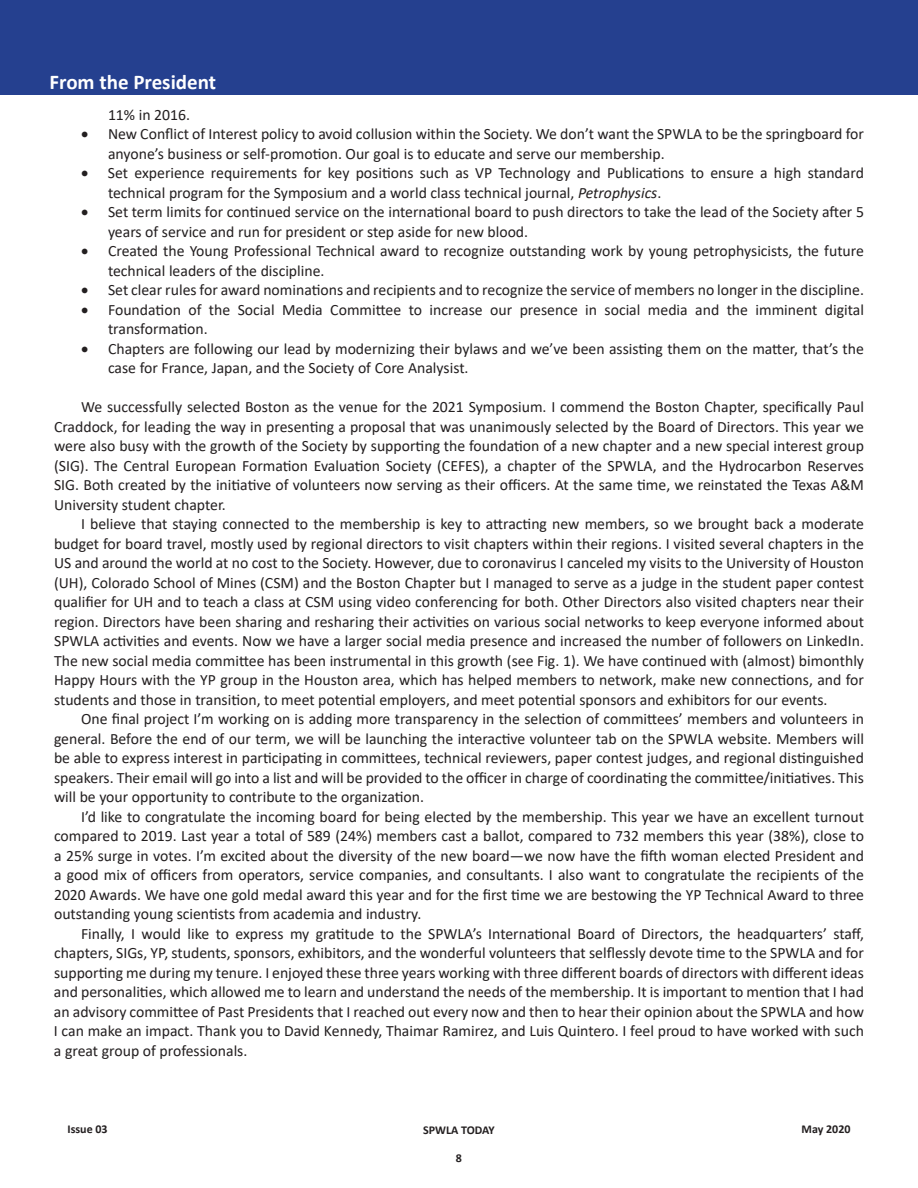
<style>
.page{position:relative;width:918px;height:1188px;background:#fff}
.page>*{position:absolute;margin:0;border:0;box-sizing:border-box;transform-origin:0 0}
.t1{font:700 21px "Calibri";color:#fff}
.t2{font:15.75px/19.5px "Calibri";color:#231f20}
.t3{font:700 12px "Calibri";color:#231f20}
.s1{font-style:italic}
</style>
<div class="page">
<div style="left:0;top:0;width:918px;height:94px;background:#25408f"></div>
<h1 class="t1" style="left:50px;top:67px;width:168px">From the President</h1>
<p class="t2" style="left:108px;top:104px;width:84px">11% in 2016.</p>
<p class="t2" style="left:108px;top:124px;width:757px;text-indent:-27px">• New Conflict of Interest policy to avoid collusion within the Society. We don’t want the SPWLA to be the springboard for anyone’s business or self-promotion. Our goal is to educate and serve our membership.</p>
<p class="t2" style="left:108px;top:163px;width:757px;text-indent:-27px">• Set experience requirements for key positions such as VP Technology and Publications to ensure a high standard technical program for the Symposium and a world class technical journal, <span class="s1">Petrophysics</span>.</p>
<p class="t2" style="left:108px;top:202px;width:757px;text-indent:-27px">• Set term limits for continued service on the international board to push directors to take the lead of the Society after 5 years of service and run for president or step aside for new blood.</p>
<p class="t2" style="left:108px;top:241px;width:758px;text-indent:-27px">• Created the Young Professional Technical award to recognize outstanding work by young petrophysicists, the future technical leaders of the discipline.</p>
<p class="t2" style="left:81px;top:280px;width:784px">• Set clear rules for award nominations and recipients and to recognize the service of members no longer in the discipline.</p>
<p class="t2" style="left:108px;top:299px;width:757px;text-indent:-27px">• Foundation of the Social Media Committee to increase our presence in social media and the imminent digital transformation.</p>
<p class="t2" style="left:108px;top:338px;width:757px;text-indent:-27px">• Chapters are following our lead by modernizing their bylaws and we’ve been assisting them on the matter, that’s the case for France, Japan, and the Society of Core Analysist.</p>
<p class="t2" style="left:54px;top:397px;width:812px;text-align:justify;text-indent:27px">We successfully selected Boston as the venue for the 2021 Symposium. I commend the Boston Chapter, specifically Paul Craddock, for leading the way in presenting a proposal that was unanimously selected by the Board of Directors. This year we were also busy with the growth of the Society by supporting the foundation of a new chapter and a new special interest group (SIG). The Central European Formation Evaluation Society (CEFES), a chapter of the SPWLA, and the Hydrocarbon Reserves SIG. Both created by the initiative of volunteers now serving as their officers. At the same time, we reinstated the Texas A&amp;M University student chapter.</p>
<p class="t2" style="left:54px;top:514px;width:812px;text-align:justify;text-indent:27px">I believe that staying connected to the membership is key to attracting new members, so we brought back a moderate budget for board travel, mostly used by regional directors to visit chapters within their regions. I visited several chapters in the US and around the world at no cost to the Society. However, due to coronavirus I canceled my visits to the University of Houston (UH), Colorado School of Mines (CSM) and the Boston Chapter but I managed to serve as a judge in the student paper contest qualifier for UH and to teach a class at CSM using video conferencing for both. Other Directors also visited chapters near their region. Directors have been sharing and resharing their activities on various social networks to keep everyone informed about SPWLA activities and events. Now we have a larger social media presence and increased the number of followers on LinkedIn.<br>The new social media committee has been instrumental in this growth (see Fig. 1). We have continued with (almost) bimonthly Happy Hours with the YP group in the Houston area, which has helped members to network, make new connections, and for students and those in transition, to meet potential employers, and meet potential sponsors and exhibitors for our events.</p>
<p class="t2" style="left:54px;top:709px;width:812px;text-align:justify;text-indent:27px">One final project I’m working on is adding more transparency in the selection of committees’ members and volunteers in general. Before the end of our term, we will be launching the interactive volunteer tab on the SPWLA website. Members will be able to express interest in participating in committees, technical reviewers, paper contest judges, and regional distinguished speakers. Their email will go into a list and will be provided to the officer in charge of coordinating the committee/initiatives. This will be your opportunity to contribute to the organization.</p>
<p class="t2" style="left:54px;top:806px;width:812px;text-align:justify;text-indent:27px">I’d like to congratulate the incoming board for being elected by the membership. This year we have an excellent turnout compared to 2019. Last year a total of 589 (24%) members cast a ballot, compared to 732 members this year (38%), close to a 25% surge in votes. I’m excited about the diversity of the new board—we now have the fifth woman elected President and a good mix of officers from operators, service companies, and consultants. I also want to congratulate the recipients of the 2020 Awards. We have one gold medal award this year and for the first time we are bestowing the YP Technical Award to three outstanding young scientists from academia and industry.</p>
<p class="t2" style="left:54px;top:923px;width:812px;text-align:justify;text-indent:27px">Finally, I would like to express my gratitude to the SPWLA’s International Board of Directors, the headquarters’ staff, chapters, SIGs, YP, students, sponsors, exhibitors, and the wonderful volunteers that selflessly devote time to the SPWLA and for supporting me during my tenure. I enjoyed these three years working with three different boards of directors with different ideas and personalities, which allowed me to learn and understand the needs of the membership. It is important to mention that I had an advisory committee of Past Presidents that I reached out every now and then to hear their opinion about the SPWLA and how I can make an impact. Thank you to David Kennedy, Thaimar Ramirez, and Luis Quintero. I feel proud to have worked with such a great group of professionals.</p>
<p class="t3" style="left:68px;top:1121px;width:42px">Issue 03</p>
<p class="t3" style="left:423px;top:1121px;width:73px">SPWLA TODAY</p>
<p class="t3" style="left:802px;top:1121px;width:50px">May 2020</p>
<p class="t3" style="left:456px;top:1149px;width:8px">8</p>
</div>
